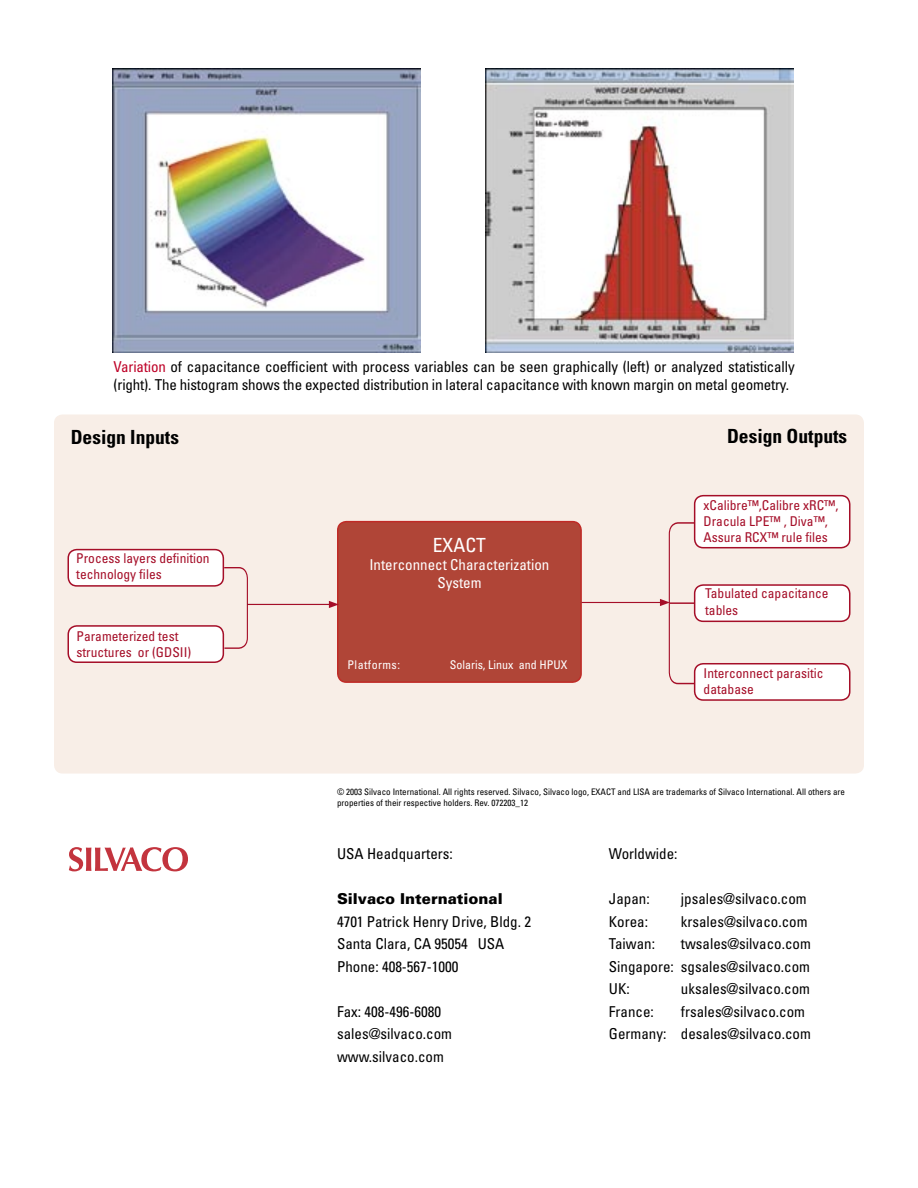
<style>
.page{position:relative;width:918px;height:1188px;background:#fff}
.page>*{position:absolute;margin:0;border:0;box-sizing:border-box;transform-origin:0 0}
.t1{font:700 condensed 19.5px "Univers";color:#000}
.t2{font:condensed 19.5px "Univers";color:#fff}
.Body_Text{font:condensed 15px/18px "Univers";color:#000}
.t3{font:condensed 15px/18px "Univers";color:#fff;text-align:center}
.t4{font:900 15px "Univers";color:#000}
.t5{font:condensed 13.5px/16.2px "Univers";color:#a50e28}
.body_with_bullets{font:condensed 12px "Univers";color:#fff}
.body_with_bullets-2{font:condensed 12px "Univers";letter-spacing:.035em;color:#fff}
.t6{font:condensed 9px/10.8px "Univers";color:#000}
.s1{color:#be0027}
</style>
<div class="page">
<div style="left:54px;top:414px;width:810px;height:360px;background:#f8eee7"></div>
<img style="left:113px;top:69px;width:308px;height:283px">
<img style="left:485px;top:69px;width:308px;height:283px">
<hr style="left:247px;top:604px;width:84px;height:1px;background:#a50e28">
<svg style="left:329px;top:520px;width:254px;height:162px;background:#b34b3d"></svg>
<hr style="left:582px;top:602px;width:80px;height:1px;background:#a50e28">
<svg style="left:67px;top:548px;width:182px;height:114px"></svg>
<svg style="left:660px;top:494px;width:191px;height:206px"></svg>
<svg style="left:69px;top:847px;width:119px;height:24px"></svg>
<p class="Body_Text" style="left:114px;top:357px;width:683px"><span class="s1">Variation</span> of capacitance coefficient with process variables can be seen graphically (left) or analyzed statistically (right). The histogram shows the expected distribution in lateral capacitance with known margin on metal geometry.</p>
<p class="t1" style="left:71px;top:425px;width:110px">Design Inputs</p>
<p class="t1" style="left:727px;top:424px;width:122px">Design Outputs</p>
<p class="t5" style="left:76px;top:550px;width:135px">Process layers definition technology files</p>
<p class="t5" style="left:76px;top:628px;width:116px">Parameterized test structures or (GDSII)</p>
<p class="t2" style="left:433px;top:533px;width:55px">EXACT</p>
<p class="t3" style="left:369px;top:556px;width:181px">Interconnect Characterization<br>System</p>
<p class="body_with_bullets-2" style="left:348px;top:657px;width:54px">Platforms:</p>
<p class="body_with_bullets" style="left:450px;top:657px;width:119px">Solaris, Linux and HPUX</p>
<p class="t5" style="left:704px;top:496px;width:136px">xCalibre™,Calibre xRC™,<br>Dracula LPE™ , Diva™,<br>Assura RCX™ rule files</p>
<p class="t5" style="left:705px;top:585px;width:125px">Tabulated capacitance tables</p>
<p class="t5" style="left:704px;top:665px;width:121px">Interconnect parasitic database</p>
<p class="t6" style="left:337px;top:786px;width:510px">© 2003 Silvaco International. All rights reserved. Silvaco, Silvaco logo, EXACT and LISA are trademarks of Silvaco International. All others are properties of their respective holders. Rev. 072203_12</p>
<p class="Body_Text" style="left:337px;top:845px;width:117px">USA Headquarters:</p>
<p class="t4" style="left:337px;top:890px;width:167px">Silvaco International</p>
<p class="Body_Text" style="left:337px;top:912px;width:196px">4701 Patrick Henry Drive, Bldg. 2</p>
<p class="Body_Text" style="left:337px;top:935px;width:169px">Santa Clara, CA 95054 USA</p>
<p class="Body_Text" style="left:337px;top:957px;width:123px">Phone: 408-567-1000</p>
<p class="Body_Text" style="left:337px;top:1002px;width:106px">Fax: 408-496-6080</p>
<p class="Body_Text" style="left:337px;top:1025px;width:117px">sales@silvaco.com</p>
<p class="Body_Text" style="left:337px;top:1047px;width:108px">www.silvaco.com</p>
<p class="Body_Text" style="left:609px;top:845px;width:70px">Worldwide:</p>
<p class="Body_Text" style="left:609px;top:890px;width:42px">Japan:</p>
<p class="Body_Text" style="left:681px;top:890px;width:127px">jpsales@silvaco.com</p>
<p class="Body_Text" style="left:609px;top:912px;width:41px">Korea:</p>
<p class="Body_Text" style="left:681px;top:912px;width:128px">krsales@silvaco.com</p>
<p class="Body_Text" style="left:609px;top:935px;width:48px">Taiwan:</p>
<p class="Body_Text" style="left:681px;top:935px;width:132px">twsales@silvaco.com</p>
<p class="Body_Text" style="left:609px;top:957px;width:203px">Singapore: sgsales@silvaco.com</p>
<p class="Body_Text" style="left:609px;top:980px;width:22px">UK:</p>
<p class="Body_Text" style="left:681px;top:980px;width:131px">uksales@silvaco.com</p>
<p class="Body_Text" style="left:609px;top:1002px;width:46px">France:</p>
<p class="Body_Text" style="left:681px;top:1002px;width:126px">frsales@silvaco.com</p>
<p class="Body_Text" style="left:609px;top:1025px;width:204px">Germany: desales@silvaco.com</p>
</div>
